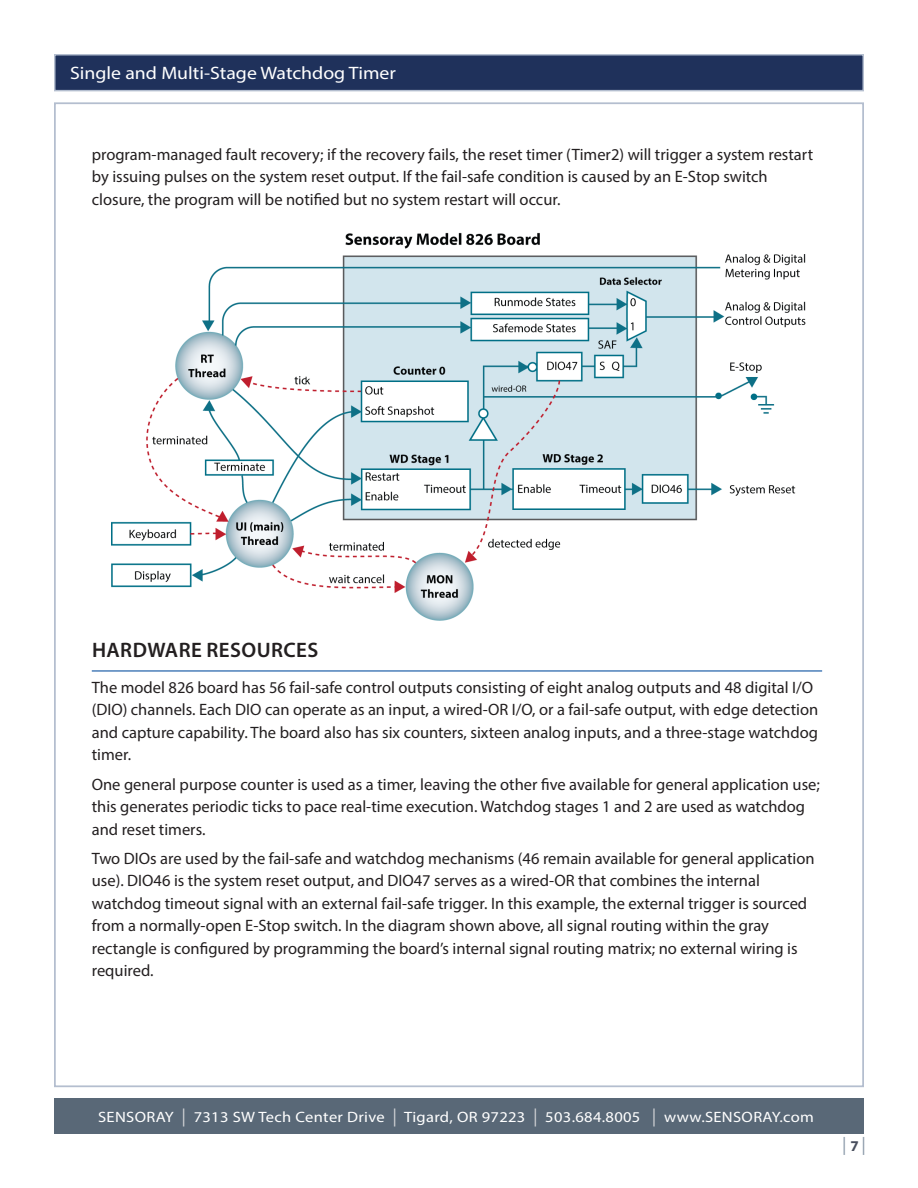
<style>
.page{position:relative;width:918px;height:1188px;background:#fff}
.page>*{position:absolute;margin:0;border:0;box-sizing:border-box;transform-origin:0 0}
.t1{font:600 21px "Myriad Pro";letter-spacing:.02em;color:#231f20}
.t2{font:18px "Myriad Pro";color:#fff;scale:1.1 1}
.t3{font:18px "Times";color:#8897a7}
.Body_style{font:16.5px/22.5px "Myriad Pro";color:#231f20}
.t4{font:15px "Myriad Pro";letter-spacing:.02em;color:#fff;scale:1.1 1}
.s1{font-size:18px;color:#d8d9db}
.s2{font-family:"Myriad Pro";font-weight:700;font-size:15px;color:#484e5d}
</style>
<div class="page">
<div style="left:54px;top:1099px;width:810px;height:35px;background:#596877"></div>
<div style="left:55px;top:55px;width:808px;height:36px;background:#1f315b"></div>
<div style="left:54px;top:54px;width:810px;height:37px;border:2px solid #b4becf"></div>
<hr style="left:92px;top:670px;width:730px;height:2px;background:#0f54a2">
<img style="left:111px;top:232px;width:695px;height:389px">
<p class="t2" style="left:70px;top:62px;width:298px">Single and Multi-Stage Watchdog Timer</p>
<p class="Body_style" style="left:92px;top:143px;width:723px">program-managed fault recovery; if the recovery fails, the reset timer (Timer2) will trigger a system restart by issuing pulses on the system reset output. If the fail-safe condition is caused by an E-Stop switch closure, the program will be notified but no system restart will occur.</p>
<p class="t1" style="left:92px;top:636px;width:226px">HARDWARE RESOURCES</p>
<p class="Body_style" style="left:92px;top:676px;width:728px">The model 826 board has 56 fail-safe control outputs consisting of eight analog outputs and 48 digital I/O (DIO) channels. Each DIO can operate as an input, a wired-OR I/O, or a fail-safe output, with edge detection and capture capability. The board also has six counters, sixteen analog inputs, and a three-stage watchdog timer.</p>
<p class="Body_style" style="left:92px;top:773px;width:730px">One general purpose counter is used as a timer, leaving the other five available for general application use; this generates periodic ticks to pace real-time execution. Watchdog stages 1 and 2 are used as watchdog and reset timers.</p>
<p class="Body_style" style="left:92px;top:847px;width:724px">Two DIOs are used by the fail-safe and watchdog mechanisms (46 remain available for general application use). DIO46 is the system reset output, and DIO47 serves as a wired-OR that combines the internal watchdog timeout signal with an external fail-safe trigger. In this example, the external trigger is sourced from a normally-open E-Stop switch. In the diagram shown above, all signal routing within the gray rectangle is configured by programming the board’s internal signal routing matrix; no external wiring is required.</p>
<p class="t4" style="left:98px;top:1107px;width:652px">SENSORAY <span class="s1">|</span> 7313 SW Tech Center Drive <span class="s1">|</span> Tigard, OR 97223 <span class="s1">|</span> 503.684.8005 <span class="s1">|</span> www.SENSORAY.com</p>
<p class="t3" style="left:842px;top:1134px;width:25px">| <span class="s2">7</span> |</p>
</div>
